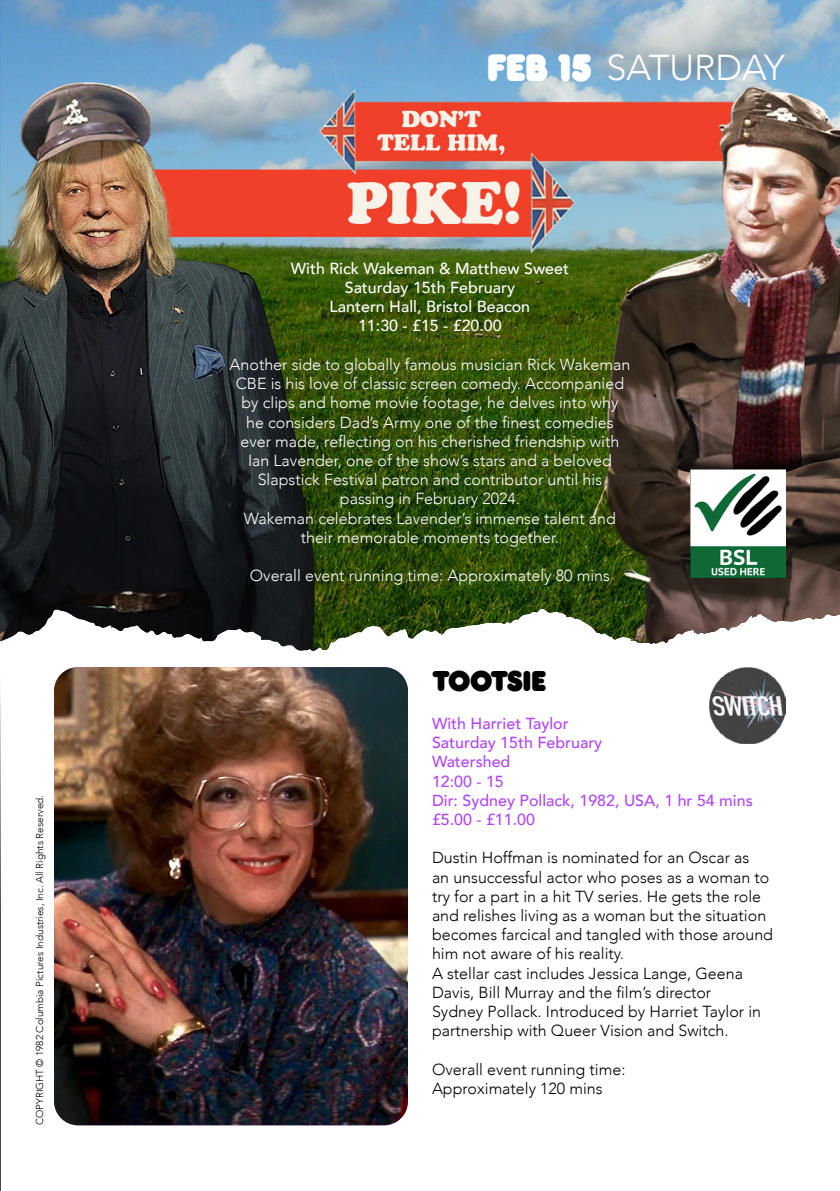
<style>
.page{position:relative;width:840px;height:1191px;background:#fff}
.page>*{position:absolute;margin:0;border:0;box-sizing:border-box;transform-origin:0 0}
.t1{font:40px "Frankfurter Std";color:#fff}
.t2{font:300 36px "Avenir";color:#fff}
.t3{font:30px "Frankfurter Std";letter-spacing:-.055em;color:#000001}
.t4{font:300 16px/19.2px "Avenir";color:#fff;text-align:center}
.t5{font:300 16px/19.2px "Avenir";color:#000001}
.t6{font:500 16px "Avenir";color:#b046f4}
.t7{font:500 16px "Avenir";color:#fff}
.t8{font:300 10px "Avenir";color:#000001}
</style>
<div class="page">
<img style="left:493px;top:0;width:346px;height:644px">
<img style="left:0;top:0;width:493px;height:651px">
<img style="left:54px;top:667px;width:354px;height:458px">
<svg style="left:0;top:690px;width:1px;height:501px"></svg>
<img style="left:709px;top:667px;width:76px;height:76px">
<img style="left:690px;top:469px;width:95px;height:108px">
<p class="t8" style="left:34px;top:1125px;width:332px;rotate:-90deg">COPYRIGHT © 1982 Columbia Pictures Industries, Inc. All Rights Reserved.</p>
<p class="t1" style="left:486px;top:43px;width:107px">FEb 15</p>
<p class="t2" style="left:606px;top:46px;width:180px">SATURDAY</p>
<p class="t7" style="left:291px;top:254px;width:279px">With Rick Wakeman &amp; Matthew Sweet</p>
<p class="t7" style="left:344px;top:274px;width:172px">Saturday 15th February</p>
<p class="t7" style="left:329px;top:293px;width:202px">Lantern Hall, Bristol Beacon</p>
<p class="t7" style="left:358px;top:312px;width:145px">11:30 - £15 - £20.00</p>
<p class="t4" style="left:229px;top:355px;width:402px">Another side to globally famous musician Rick Wakeman CBE is his love of classic screen comedy. Accompanied by clips and home movie footage, he delves into why<br>he considers Dad’s Army one of the finest comedies ever made, reflecting on his cherished friendship with Ian Lavender, one of the show’s stars and a beloved Slapstick Festival patron and contributor until his passing in February 2024.</p>
<p class="t4" style="left:244px;top:508px;width:373px">Wakeman celebrates Lavender’s immense talent and their memorable moments together.</p>
<p class="t4" style="left:250px;top:566px;width:361px">Overall event running time: Approximately 80 mins</p>
<p class="t3" style="left:432px;top:662px;width:116px">TOOTSIE</p>
<p class="t6" style="left:432px;top:709px;width:138px">With Harriet Taylor</p>
<p class="t6" style="left:432px;top:728px;width:172px">Saturday 15th February</p>
<p class="t6" style="left:432px;top:748px;width:80px">Watershed</p>
<p class="t6" style="left:432px;top:767px;width:73px">12:00 - 15</p>
<p class="t6" style="left:432px;top:786px;width:322px">Dir: Sydney Pollack, 1982, USA, 1 hr 54 mins</p>
<p class="t6" style="left:432px;top:805px;width:104px">£5.00 - £11.00</p>
<p class="t5" style="left:432px;top:848px;width:342px">Dustin Hoffman is nominated for an Oscar as<br>an unsuccessful actor who poses as a woman to try for a part in a hit TV series. He gets the role and relishes living as a woman but the situation becomes farcical and tangled with those around him not aware of his reality.</p>
<p class="t5" style="left:432px;top:963px;width:330px">A stellar cast includes Jessica Lange, Geena Davis, Bill Murray and the film’s director Sydney Pollack. Introduced by Harriet Taylor in partnership with Queer Vision and Switch.</p>
<p class="t5" style="left:432px;top:1059px;width:195px">Overall event running time:</p>
<p class="t5" style="left:432px;top:1078px;width:172px">Approximately 120 mins</p>
</div>
